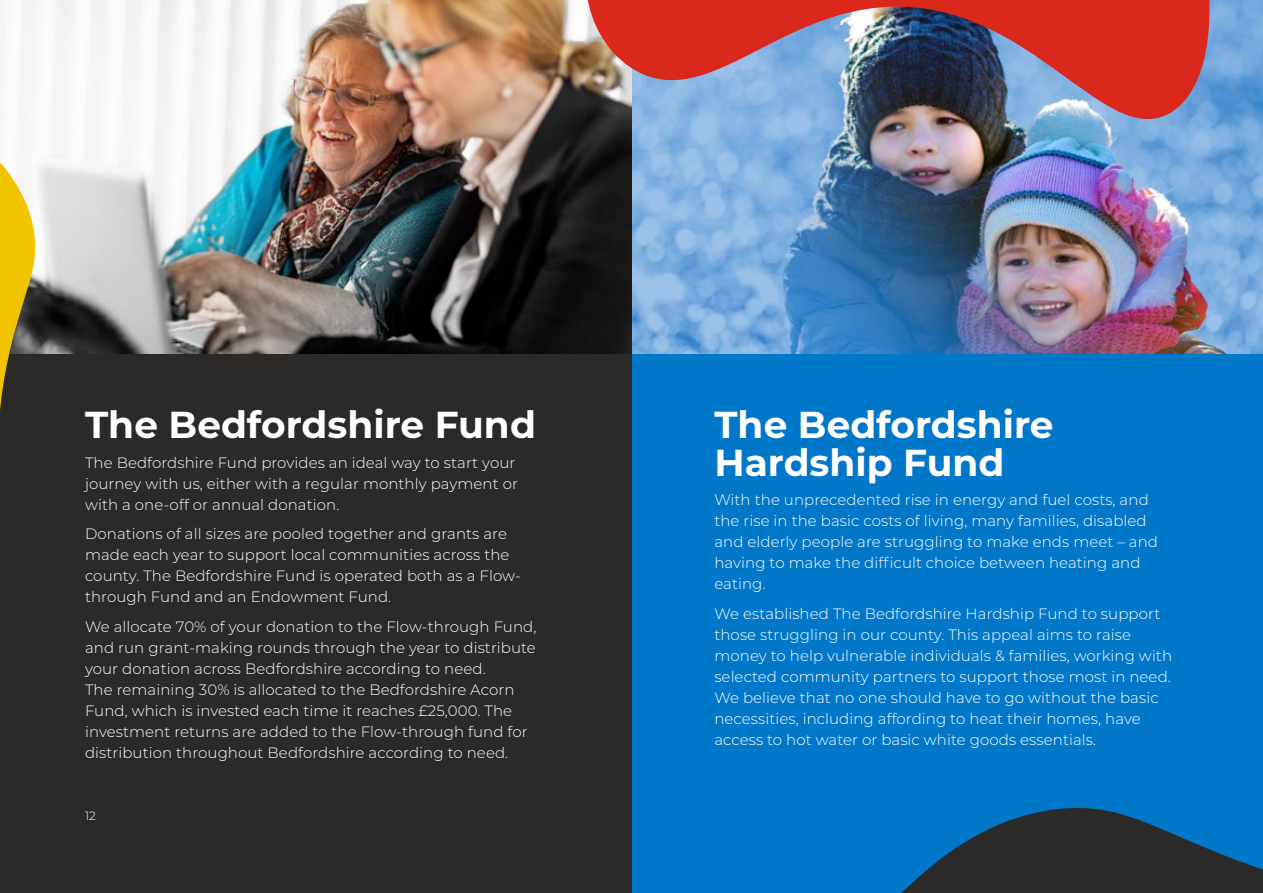
<style>
.page{position:relative;width:1263px;height:893px;background:#fff}
.page>*{position:absolute;margin:0;border:0;box-sizing:border-box;transform-origin:0 0}
.t1{font:700 37.5px/37.5px "Montserrat";color:#fff}
.t2{font:300 15px/21px "Montserrat";letter-spacing:.005em;color:#fff}
.t3{font:300 12px "Montserrat";color:#fff}
</style>
<div class="page">
<div style="left:631px;top:0;width:632px;height:893px;background:#0077c8"></div>
<div style="left:0;top:0;width:631px;height:893px;background:#2c2a29"></div>
<img style="left:0;top:0;width:1263px;height:354px">
<img style="left:553px;top:0;width:662px;height:149px">
<svg style="left:901px;top:807px;width:362px;height:86px"></svg>
<svg style="left:0;top:103px;width:43px;height:307px"></svg>
<h1 class="t1" style="left:85px;top:404px;width:452px">The Bedfordshire Fund</h1>
<p class="t2" style="left:85px;top:452px;width:434px">The Bedfordshire Fund provides an ideal way to start your journey with us, either with a regular monthly payment or with a one-off or annual donation.</p>
<p class="t2" style="left:85px;top:523px;width:437px">Donations of all sizes are pooled together and grants are made each year to support local communities across the county. The Bedfordshire Fund is operated both as a Flow&shy;through Fund and an Endowment Fund.</p>
<p class="t2" style="left:85px;top:616px;width:453px">We allocate 70% of your donation to the Flow-through Fund, and run grant-making rounds through the year to distribute your donation across Bedfordshire according to need.<br>The remaining 30% is allocated to the Bedfordshire Acorn Fund, which is invested each time it reaches £25,000. The investment returns are added to the Flow-through fund for distribution throughout Bedfordshire according to need.</p>
<p class="t3" style="left:85px;top:807px;width:12px">12</p>
<h1 class="t1" style="left:714px;top:404px;width:341px">The Bedfordshire<br>Hardship Fund</h1>
<p class="t2" style="left:714px;top:489px;width:445px">With the unprecedented rise in energy and fuel costs, and the rise in the basic costs of living, many families, disabled and elderly people are struggling to make ends meet – and having to make the difficult choice between heating and eating.</p>
<p class="t2" style="left:714px;top:603px;width:459px">We established The Bedfordshire Hardship Fund to support those struggling in our county. This appeal aims to raise money to help vulnerable individuals &amp; families, working with selected community partners to support those most in need.<br>We believe that no one should have to go without the basic necessities, including affording to heat their homes, have access to hot water or basic white goods essentials.</p>
</div>
